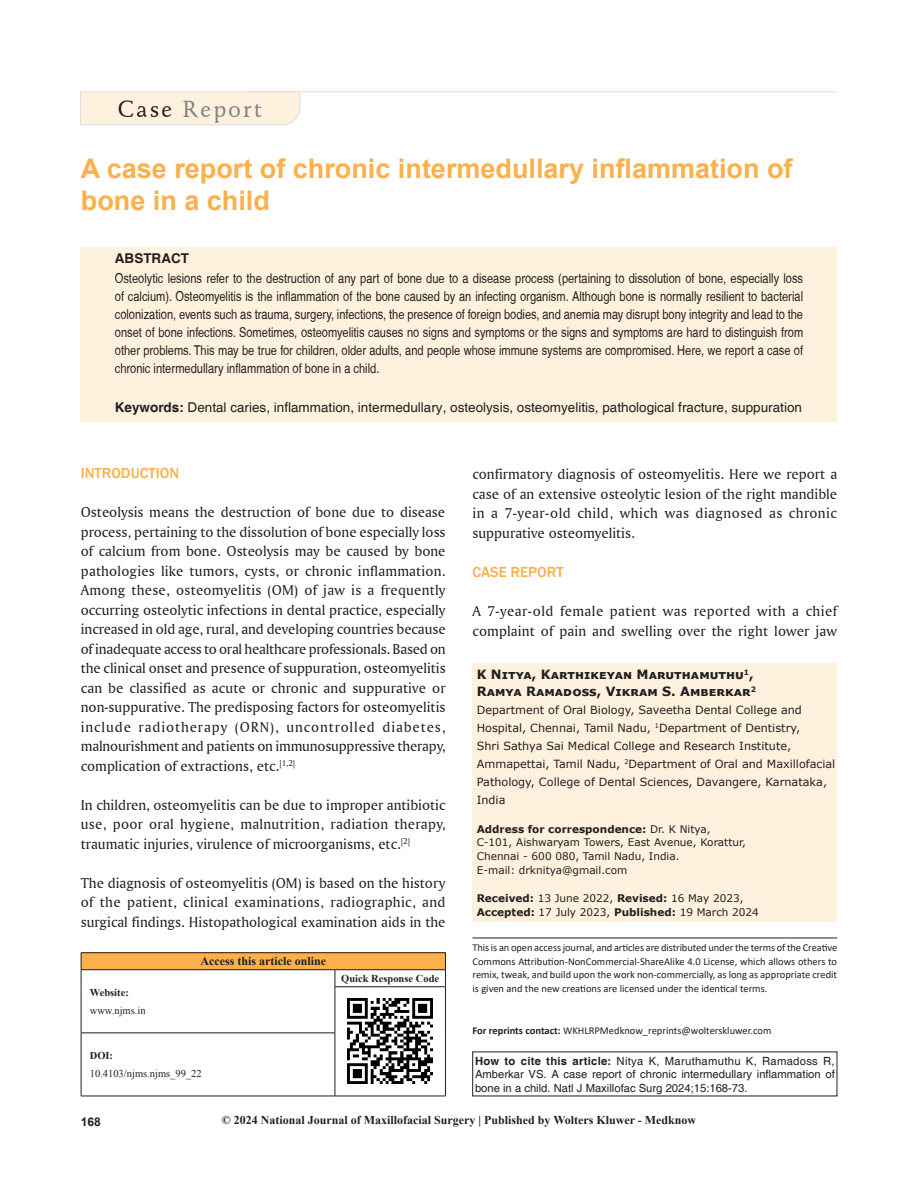
<style>
.page{position:relative;width:918px;height:1188px;background:#fff}
.page>*{position:absolute;margin:0;border:0;box-sizing:border-box;transform-origin:0 0}
.AT{font:700 27px/32.4px "Arial";color:#fbb04b}
.AH{font:500 22.5px "Schneidler BT";letter-spacing:.1em;color:#808285}
.TX{font:15px/19.5px "Amerigo BT Roman A";color:#231f20;text-align:justify}
.t1{font:500 15px "Franklin Gothic";color:#fbb04b}
.ABS{font:condensed 13.5px/18px "Helvetica";color:#231f20;text-align:justify}
.KWD{font:13.5px "Helvetica";color:#231f20}
.ABSH{font:700 13.5px "Helvetica";color:#231f20}
.AU{font:700 12.75px/16.6px "Verdana";color:#231f20}
.AAO{font:700 12px "Times New Roman";color:#231f20}
.V_Folio{font:700 12px "Arial";color:#231f20}
.AFF{font:11.25px/18px "Verdana";color:#231f20}
.HTC{font:11.25px/13.5px "Helvetica";color:#231f20;text-align:justify}
.TX-2{font:10.5px/13.6px "Calibri";color:#231f20;text-align:justify}
.ADD{font:10.5px/13.6px "Verdana";color:#231f20}
.DOI_TX{font:10.5px "Times New Roman";color:#231f20}
.QRC{font:700 10.5px "Times New Roman";color:#231f20}
.WEB_TX{font:10.5px "Times New Roman";color:#231f20}
.WEB{font:700 10.5px "Times New Roman";color:#231f20}
.DOI{font:700 10.5px "Times New Roman";color:#231f20}
.s1{color:#231f20}
.s2{font-weight:700}
</style>
<div class="page">
<hr style="left:252px;top:91px;width:584px;height:1px;background:#fdd49f">
<div style="left:472px;top:663px;width:365px;height:259px;background:#fef1de"></div>
<svg style="left:80px;top:91px;width:221px;height:35px;background:#fbf0df"></svg>
<div style="left:81px;top:247px;width:756px;height:174px;background:#fef1de"></div>
<div style="left:81px;top:953px;width:364px;height:17px;background:#fbb04b"></div>
<hr style="left:81px;top:952px;width:254px;height:1px;background:#231f20">
<hr style="left:335px;top:952px;width:111px;height:1px;background:#231f20">
<hr style="left:81px;top:969px;width:254px;height:1px;background:#231f20">
<svg style="left:81px;top:953px;width:1px;height:34px"></svg>
<hr style="left:335px;top:969px;width:111px;height:1px;background:#231f20">
<svg style="left:335px;top:970px;width:1px;height:16px"></svg>
<svg style="left:445px;top:953px;width:1px;height:33px"></svg>
<hr style="left:81px;top:987px;width:1px;height:46px;background:#231f20">
<hr style="left:335px;top:986px;width:111px;height:1px;background:#231f20">
<hr style="left:335px;top:987px;width:1px;height:46px;background:#231f20">
<hr style="left:445px;top:987px;width:1px;height:46px;background:#231f20">
<hr style="left:81px;top:1033px;width:254px;height:1px;background:#231f20">
<hr style="left:81px;top:1033px;width:1px;height:63px;background:#231f20">
<hr style="left:335px;top:1033px;width:1px;height:63px;background:#231f20">
<hr style="left:445px;top:1033px;width:1px;height:63px;background:#231f20">
<hr style="left:81px;top:1096px;width:254px;height:1px;background:#231f20">
<hr style="left:335px;top:1096px;width:111px;height:1px;background:#231f20">
<img style="left:348px;top:999px;width:85px;height:85px">
<hr style="left:472px;top:938px;width:365px;height:1px;background:#231f20">
<p class="AH" style="left:118px;top:95px;width:146px"><span class="s1">Case</span> Report</p>
<p class="AT" style="left:81px;top:152px;width:713px">A case report of chronic intermedullary inflammation of bone in a child</p>
<p class="ABSH" style="left:115px;top:250px;width:76px">ABSTRACT</p>
<p class="ABS" style="left:115px;top:270px;width:690px">Osteolytic lesions refer to the destruction of any part of bone due to a disease process (pertaining to dissolution of bone, especially loss of calcium). Osteomyelitis is the inflammation of the bone caused by an infecting organism. Although bone is normally resilient to bacterial colonization, events such as trauma, surgery, infections, the presence of foreign bodies, and anemia may disrupt bony integrity and lead to the onset of bone infections. Sometimes, osteomyelitis causes no signs and symptoms or the signs and symptoms are hard to distinguish from other problems. This may be true for children, older adults, and people whose immune systems are compromised. Here, we report a case of chronic intermedullary inflammation of bone in a child.</p>
<p class="KWD" style="left:115px;top:400px;width:689px"><span class="s2">Keywords:</span> Dental caries, inflammation, intermedullary, osteolysis, osteomyelitis, pathological fracture, suppuration</p>
<h1 class="t1" style="left:81px;top:464px;width:100px">INTRODUCTION</h1>
<p class="TX" style="left:81px;top:502px;width:366px">Osteolysis means the destruction of bone due to disease process, pertaining to the dissolution of bone especially loss of calcium from bone. Osteolysis may be caused by bone pathologies like tumors, cysts, or chronic inflammation.<br>Among these, osteomyelitis (OM) of jaw is a frequently occurring osteolytic infections in dental practice, especially increased in old age, rural, and developing countries because of inadequate access to oral healthcare professionals. Based on the clinical onset and presence of suppuration, osteomyelitis can be classified as acute or chronic and suppurative or non‑suppurative. The predisposing factors for osteomyelitis include radiotherapy (ORN), uncontrolled diabetes, malnourishment and patients on immunosuppressive therapy, complication of extractions, etc.<sup>[1,2]</sup></p>
<p class="TX" style="left:81px;top:795px;width:366px">In children, osteomyelitis can be due to improper antibiotic use, poor oral hygiene, malnutrition, radiation therapy, traumatic injuries, virulence of microorganisms, etc.<sup>[2]</sup></p>
<p class="TX" style="left:81px;top:873px;width:366px">The diagnosis of osteomyelitis (OM) is based on the history of the patient, clinical examinations, radiographic, and surgical findings. Histopathological examination aids in the</p>
<p class="WEB" style="left:90px;top:985px;width:41px">Website:</p>
<p class="WEB_TX" style="left:90px;top:1003px;width:57px">www.njms.in</p>
<p class="AAO" style="left:200px;top:953px;width:127px">Access this article online</p>
<p class="DOI" style="left:90px;top:1048px;width:25px">DOI:</p>
<p class="DOI_TX" style="left:90px;top:1066px;width:114px">10.4103/njms.njms_99_22</p>
<p class="QRC" style="left:341px;top:971px;width:100px">Quick Response Code</p>
<p class="TX" style="left:472px;top:464px;width:366px">confirmatory diagnosis of osteomyelitis. Here we report a case of an extensive osteolytic lesion of the right mandible in a 7‑year‑old child, which was diagnosed as chronic suppurative osteomyelitis.</p>
<h1 class="t1" style="left:472px;top:563px;width:93px">CASE REPORT</h1>
<p class="TX" style="left:472px;top:601px;width:366px">A 7‑year‑old female patient was reported with a chief complaint of pain and swelling over the right lower jaw</p>
<p class="AU" style="left:477px;top:666px;width:281px">K Nitya, Karthikeyan Maruthamuthu<sup>1</sup>,<br>Ramya Ramadoss, Vikram S. Amberkar<sup>2</sup></p>
<p class="AFF" style="left:477px;top:701px;width:360px">Department of Oral Biology, Saveetha Dental College and Hospital, Chennai, Tamil Nadu, <sup>1</sup>Department of Dentistry,<br>Shri Sathya Sai Medical College and Research Institute, Ammapettai, Tamil Nadu, <sup>2</sup>Department of Oral and Maxillofacial Pathology, College of Dental Sciences, Davangere, Karnataka, India</p>
<p class="ADD" style="left:477px;top:822px;width:271px"><span class="s2">Address for correspondence:</span> Dr. K Nitya, C‑101, Aishwaryam Towers, East Avenue, Korattur, Chennai ‑ 600 080, Tamil Nadu, India.<br>E‑mail: drknitya@gmail.com</p>
<p class="ADD" style="left:477px;top:891px;width:284px"><span class="s2">Received:</span> 13 June 2022, <span class="s2">Revised:</span> 16 May 2023,<br><span class="s2">Accepted:</span> 17 July 2023, <span class="s2">Published:</span> 19 March 2024</p>
<p class="TX-2" style="left:472px;top:941px;width:366px">This is an open access journal, and articles are distributed under the terms of the Creative Commons Attribution‑NonCommercial‑ShareAlike 4.0 License, which allows others to remix, tweak, and build upon the work non‑commercially, as long as appropriate credit is given and the new creations are licensed under the identical terms.</p>
<p class="TX-2" style="left:472px;top:1023px;width:300px"><span class="s2">For reprints contact:</span> WKHLRPMedknow_reprints@wolterskluwer.com</p>
<p class="HTC" style="left:475px;top:1054px;width:361px"><span class="s2">How to cite this article:</span> Nitya K, Maruthamuthu K, Ramadoss R, Amberkar VS. A case report of chronic intermedullary inflammation of bone in a child. Natl J Maxillofac Surg 2024;15:168-73.</p>
<p class="V_Folio" style="left:81px;top:1114px;width:22px">168</p>
<p class="AAO" style="left:222px;top:1112px;width:476px">© 2024 National Journal of Maxillofacial Surgery | Published by Wolters Kluwer - Medknow</p>
</div>
